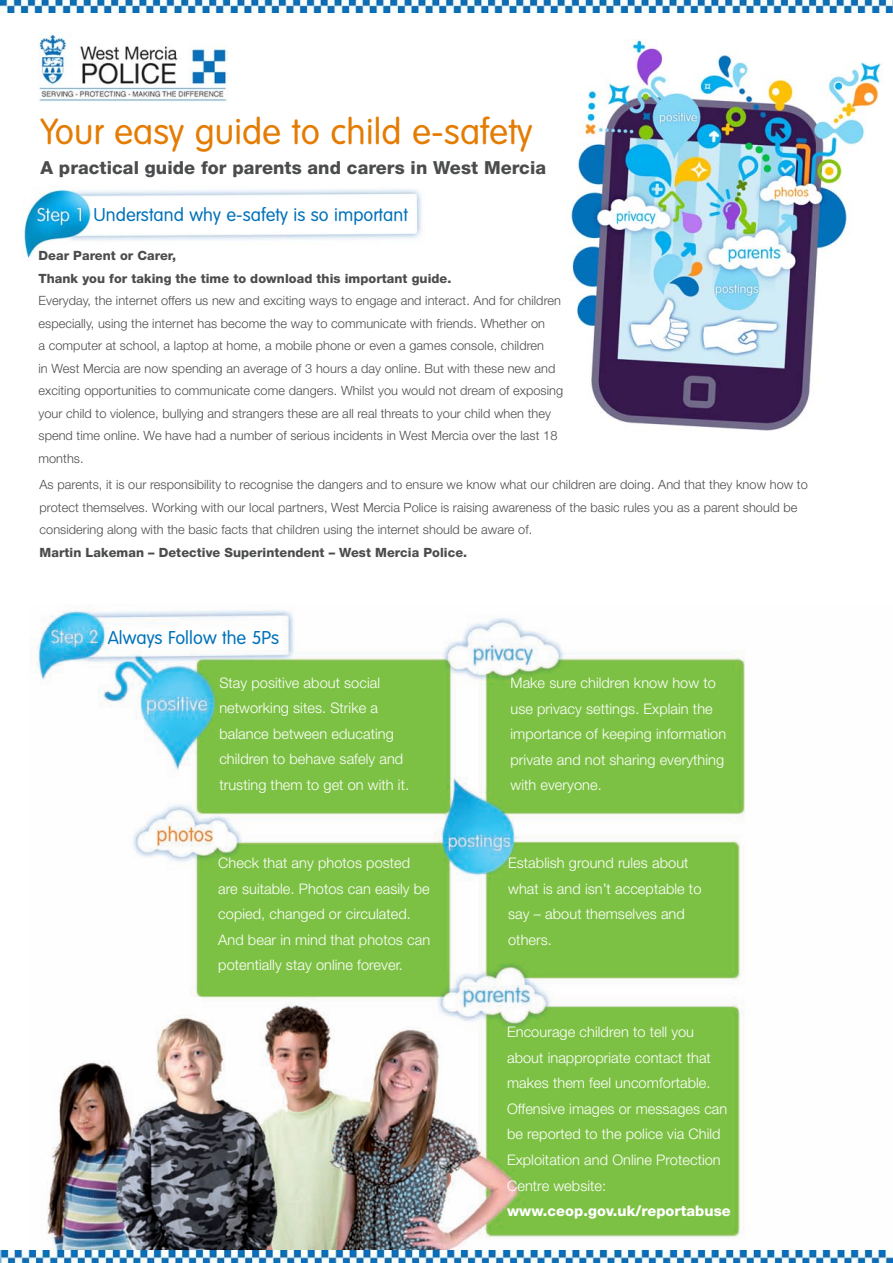
<style>
.page{position:relative;width:893px;height:1263px;background:#fff}
.page>*{position:absolute;margin:0;border:0;box-sizing:border-box;transform-origin:0 0}
.t1{font:35.25px "Volkswagen TS";letter-spacing:.005em;color:#e47c03}
.t2{font:18px "Volkswagen TS";letter-spacing:.005em;color:#0071ba}
.t3{font:800 18px "Helvetica Neue LT Std";letter-spacing:.005em;color:#4b4c4d}
.t4{font:300 14.55px/25.5px "Helvetica Neue LT Std";letter-spacing:.005em;color:#fff}
.t5{font:800 14.55px "Helvetica Neue LT Std";letter-spacing:.005em;color:#fff}
.t6{font:300 12.75px/22.5px "Helvetica Neue LT Std";letter-spacing:.005em;color:#4b4c4d}
.t7{font:800 12.75px "Helvetica Neue LT Std";letter-spacing:.005em;color:#4b4c4d}
</style>
<div class="page">
<img style="left:38px;top:34px;width:190px;height:68px">
<img style="left:571px;top:39px;width:312px;height:392px">
<img style="left:24px;top:186px;width:398px;height:73px">
<img style="left:30px;top:607px;width:863px;height:644px">
<img style="left:0;top:0;width:893px;height:12px">
<img style="left:0;top:1251px;width:893px;height:12px">
<p class="t1" style="left:40px;top:112px;width:494px">Your easy guide to child e-safety</p>
<p class="t3" style="left:40px;top:157px;width:507px">A practical guide for parents and carers in West Mercia</p>
<p class="t2" style="left:94px;top:205px;width:316px">Understand why e-safety is so important</p>
<p class="t7" style="left:38px;top:248px;width:139px">Dear Parent or Carer,</p>
<p class="t7" style="left:38px;top:270px;width:414px">Thank you for taking the time to download this important guide.</p>
<p class="t6" style="left:38px;top:289px;width:526px">Everyday, the internet offers us new and exciting ways to engage and interact. And for children especially, using the internet has become the way to communicate with friends. Whether on<br>a computer at school, a laptop at home, a mobile phone or even a games console, children<br>in West Mercia are now spending an average of 3 hours a day online. But with these new and exciting opportunities to communicate come dangers. Whilst you would not dream of exposing your child to violence, bullying and strangers these are all real threats to your child when they spend time online. We have had a number of serious incidents in West Mercia over the last 18 months.</p>
<p class="t6" style="left:40px;top:473px;width:770px">As parents, it is our responsibility to recognise the dangers and to ensure we know what our children are doing. And that they know how to protect themselves. Working with our local partners, West Mercia Police is raising awareness of the basic rules you as a parent should be considering along with the basic facts that children using the internet should be aware of.</p>
<p class="t7" style="left:40px;top:545px;width:429px">Martin Lakeman – Detective Superintendent – West Mercia Police.</p>
<p class="t2" style="left:108px;top:627px;width:173px">Always Follow the 5Ps</p>
<p class="t4" style="left:219px;top:670px;width:191px">Stay positive about social networking sites. Strike a balance between educating children to behave safely and trusting them to get on with it.</p>
<p class="t4" style="left:510px;top:670px;width:217px">Make sure children know how to use privacy settings. Explain the importance of keeping information private and not sharing everything with everyone.</p>
<p class="t4" style="left:218px;top:850px;width:213px">Check that any photos posted are suitable. Photos can easily be copied, changed or circulated.<br>And bear in mind that photos can potentially stay online forever.</p>
<p class="t4" style="left:508px;top:850px;width:195px">Establish ground rules about what is and isn’t acceptable to say – about themselves and others.</p>
<p class="t4" style="left:507px;top:1019px;width:222px">Encourage children to tell you about inappropriate contact that makes them feel uncomfortable.<br>Offensive images or messages can be reported to the police via Child<br>Exploitation and Online Protection<br>Centre website:</p>
<p class="t5" style="left:507px;top:1202px;width:225px">www.ceop.gov.uk/reportabuse</p>
</div>
